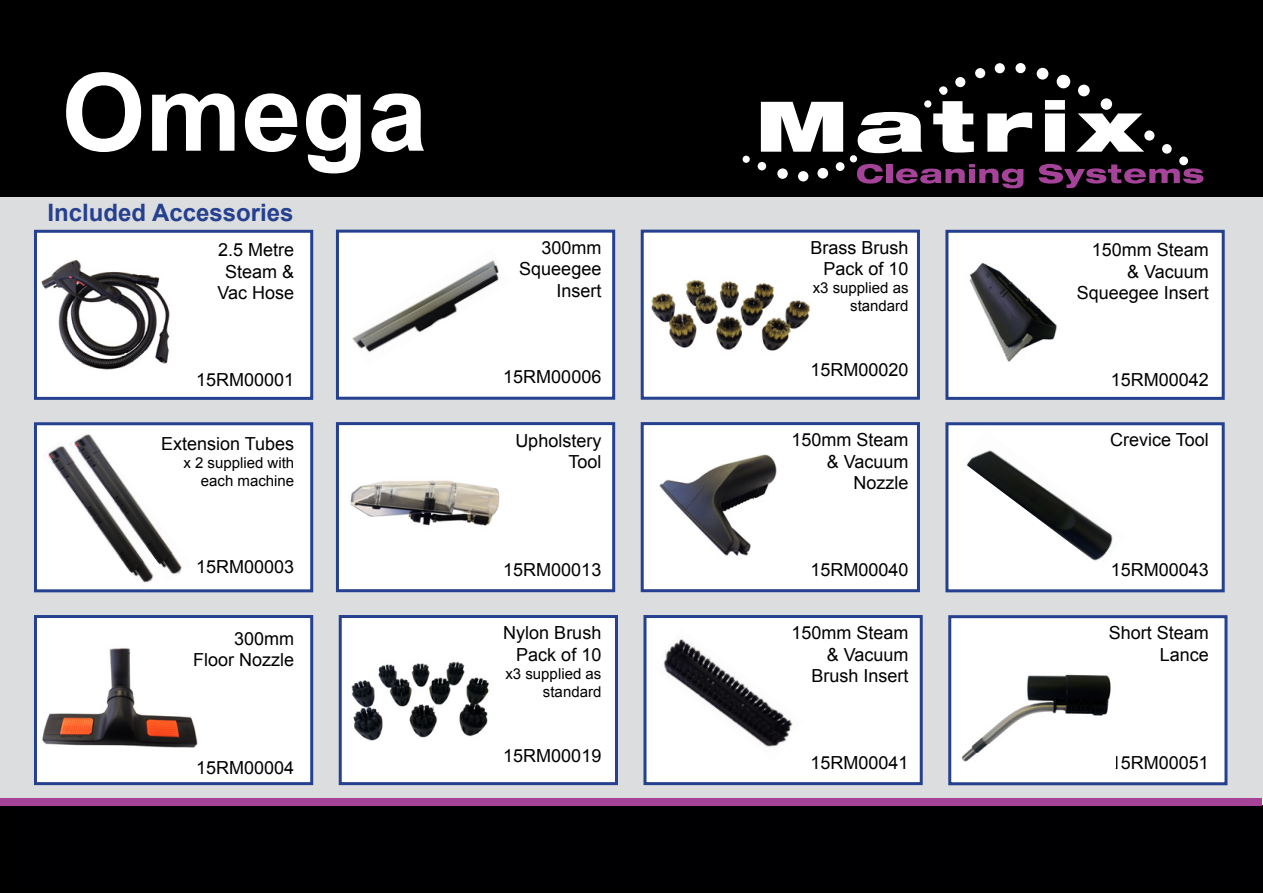
<style>
.page{position:relative;width:1263px;height:893px;background:#fff}
.page>*{position:absolute;margin:0;border:0;box-sizing:border-box;transform-origin:0 0}
.t1{font:700 108px "Arial";color:#fff}
.t2{font:700 24px "Arial";color:#25408f}
.t3{font:18px/21.6px "Arial";color:#000;text-align:right}
.t4{font:15px/18px "Arial";color:#000;text-align:right}
</style>
<div class="page">
<div style="left:0;top:197px;width:1263px;height:602px;background:#dcddde"></div>
<div style="left:0;top:0;width:1263px;height:197px;background:#000"></div>
<svg style="left:761px;top:102px;width:82px;height:50px"></svg>
<svg style="left:858px;top:112px;width:64px;height:41px"></svg>
<svg style="left:933px;top:101px;width:41px;height:52px"></svg>
<svg style="left:987px;top:112px;width:45px;height:40px"></svg>
<svg style="left:1045px;top:100px;width:20px;height:52px"></svg>
<svg style="left:1076px;top:113px;width:68px;height:39px"></svg>
<svg style="left:857px;top:164px;width:26px;height:20px"></svg>
<div style="left:886px;top:164px;width:6px;height:19px;background:#a54399"></div>
<svg style="left:896px;top:164px;width:127px;height:24px"></svg>
<svg style="left:1039px;top:164px;width:164px;height:24px"></svg>
<div style="left:743px;top:156px;width:7px;height:7px;background:#fff;border-radius:50%"></div>
<div style="left:758px;top:162px;width:8px;height:8px;background:#fff;border-radius:50%"></div>
<div style="left:777px;top:168px;width:11px;height:11px;background:#fff;border-radius:50%"></div>
<div style="left:798px;top:171px;width:10px;height:10px;background:#fff;border-radius:50%"></div>
<div style="left:817px;top:168px;width:11px;height:11px;background:#fff;border-radius:50%"></div>
<div style="left:836px;top:162px;width:8px;height:9px;background:#fff;border-radius:50%"></div>
<div style="left:850px;top:155px;width:7px;height:7px;background:#fff;border-radius:50%"></div>
<div style="left:924px;top:100px;width:7px;height:8px;background:#fff;border-radius:50%"></div>
<div style="left:939px;top:86px;width:8px;height:9px;background:#fff;border-radius:50%"></div>
<div style="left:955px;top:77px;width:10px;height:10px;background:#fff;border-radius:50%"></div>
<div style="left:975px;top:68px;width:10px;height:10px;background:#fff;border-radius:50%"></div>
<div style="left:995px;top:63px;width:10px;height:10px;background:#fff;border-radius:50%"></div>
<div style="left:1015px;top:63px;width:11px;height:10px;background:#fff;border-radius:50%"></div>
<div style="left:1037px;top:68px;width:11px;height:12px;background:#fff;border-radius:50%"></div>
<div style="left:1078px;top:85px;width:12px;height:11px;background:#fff;border-radius:50%"></div>
<div style="left:1101px;top:98px;width:11px;height:12px;background:#fff;border-radius:50%"></div>
<div style="left:1144px;top:130px;width:10px;height:11px;background:#fff;border-radius:50%"></div>
<div style="left:1162px;top:144px;width:10px;height:10px;background:#fff;border-radius:50%"></div>
<div style="left:1179px;top:156px;width:9px;height:9px;background:#fff;border-radius:50%"></div>
<div style="left:1057px;top:75px;width:13px;height:13px;background:#fff;border-radius:50%"></div>
<div style="left:0;top:805px;width:1263px;height:88px;background:#000"></div>
<div style="left:0;top:799px;width:1261px;height:7px;background:#a54399"></div>
<div style="left:35px;top:231px;width:277px;height:167px;background:#fff"></div>
<div style="left:34px;top:230px;width:279px;height:170px;border:3px solid #25408f"></div>
<div style="left:337px;top:231px;width:277px;height:167px;background:#fff"></div>
<div style="left:336px;top:230px;width:279px;height:170px;border:3px solid #25408f"></div>
<div style="left:642px;top:231px;width:276px;height:167px;background:#fff"></div>
<div style="left:641px;top:230px;width:279px;height:170px;border:3px solid #25408f"></div>
<div style="left:947px;top:231px;width:276px;height:167px;background:#fff"></div>
<div style="left:945px;top:230px;width:280px;height:170px;border:3px solid #25408f"></div>
<div style="left:337px;top:424px;width:277px;height:167px;background:#fff"></div>
<div style="left:336px;top:422px;width:279px;height:170px;border:3px solid #25408f"></div>
<div style="left:642px;top:424px;width:276px;height:167px;background:#fff"></div>
<div style="left:641px;top:422px;width:279px;height:170px;border:3px solid #25408f"></div>
<div style="left:947px;top:424px;width:276px;height:167px;background:#fff"></div>
<div style="left:945px;top:422px;width:280px;height:170px;border:3px solid #25408f"></div>
<div style="left:35px;top:616px;width:277px;height:168px;background:#fff"></div>
<div style="left:34px;top:615px;width:279px;height:170px;border:3px solid #25408f"></div>
<div style="left:343px;top:619px;width:271px;height:162px;background:#fff"></div>
<div style="left:339px;top:615px;width:279px;height:170px;border:3px solid #25408f"></div>
<div style="left:645px;top:616px;width:276px;height:168px;background:#fff"></div>
<div style="left:643px;top:615px;width:280px;height:170px;border:3px solid #25408f"></div>
<div style="left:950px;top:617px;width:276px;height:167px;background:#fff"></div>
<div style="left:948px;top:615px;width:279px;height:170px;border:3px solid #25408f"></div>
<div style="left:35px;top:424px;width:277px;height:167px;background:#fff"></div>
<div style="left:34px;top:422px;width:279px;height:170px;border:3px solid #25408f"></div>
<img style="left:41px;top:260px;width:129px;height:110px">
<img style="left:81px;top:434px;width:101px;height:140px">
<img style="left:48px;top:438px;width:116px;height:145px">
<img style="left:42px;top:648px;width:156px;height:100px">
<img style="left:352px;top:260px;width:147px;height:92px">
<img style="left:350px;top:480px;width:150px;height:46px">
<img style="left:651px;top:280px;width:160px;height:71px">
<img style="left:349px;top:662px;width:144px;height:81px">
<img style="left:659px;top:454px;width:118px;height:102px">
<img style="left:663px;top:639px;width:130px;height:108px">
<img style="left:969px;top:262px;width:88px;height:100px">
<img style="left:967px;top:450px;width:146px;height:111px">
<img style="left:962px;top:674px;width:149px;height:88px">
<h1 class="t1" style="left:61px;top:41px;width:368px">Omega</h1>
<h2 class="t2" style="left:48px;top:196px;width:247px">Included Accessories</h2>
<p class="t3" style="left:217px;top:239px;width:78px;text-align:center">2.5 Metre<br>Steam &amp;<br>Vac Hose</p>
<p class="t3" style="left:519px;top:237px;width:84px">300mm<br>Squeegee<br>Insert</p>
<p class="t3" style="left:810px;top:237px;width:100px">Brass Brush<br>Pack of 10</p>
<p class="t4" style="left:813px;top:279px;width:97px">x3 supplied as standard</p>
<p class="t3" style="left:1077px;top:239px;width:134px">150mm Steam &amp; Vacuum<br>Squeegee Insert</p>
<p class="t3" style="left:196px;top:369px;width:100px">15RM00001</p>
<p class="t3" style="left:503px;top:366px;width:100px">15RM00006</p>
<p class="t3" style="left:810px;top:359px;width:100px">15RM00020</p>
<p class="t3" style="left:1111px;top:369px;width:100px">15RM00042</p>
<p class="t3" style="left:161px;top:433px;width:135px">Extension Tubes</p>
<p class="t4" style="left:183px;top:454px;width:112px">x 2 supplied with each machine</p>
<p class="t3" style="left:515px;top:430px;width:88px">Upholstery<br>Tool</p>
<p class="t3" style="left:791px;top:429px;width:119px">150mm Steam &amp; Vacuum<br>Nozzle</p>
<p class="t3" style="left:1110px;top:429px;width:100px">Crevice Tool</p>
<p class="t3" style="left:196px;top:556px;width:100px">15RM00003</p>
<p class="t3" style="left:503px;top:559px;width:100px">15RM00013</p>
<p class="t3" style="left:810px;top:559px;width:100px">15RM00040</p>
<p class="t3" style="left:1111px;top:559px;width:100px">15RM00043</p>
<p class="t3" style="left:193px;top:628px;width:103px">300mm<br>Floor Nozzle</p>
<p class="t3" style="left:503px;top:622px;width:100px">Nylon Brush<br>Pack of 10</p>
<p class="t4" style="left:505px;top:665px;width:97px">x3 supplied as standard</p>
<p class="t3" style="left:791px;top:622px;width:119px">150mm Steam &amp; Vacuum<br>Brush Insert</p>
<p class="t3" style="left:1109px;top:622px;width:102px">Short Steam<br>Lance</p>
<p class="t3" style="left:196px;top:757px;width:100px">15RM00004</p>
<p class="t3" style="left:503px;top:744px;width:100px">15RM00019</p>
<p class="t3" style="left:810px;top:752px;width:100px">15RM00041</p>
<p class="t3" style="left:1111px;top:752px;width:100px">15RM00051</p>
</div>
